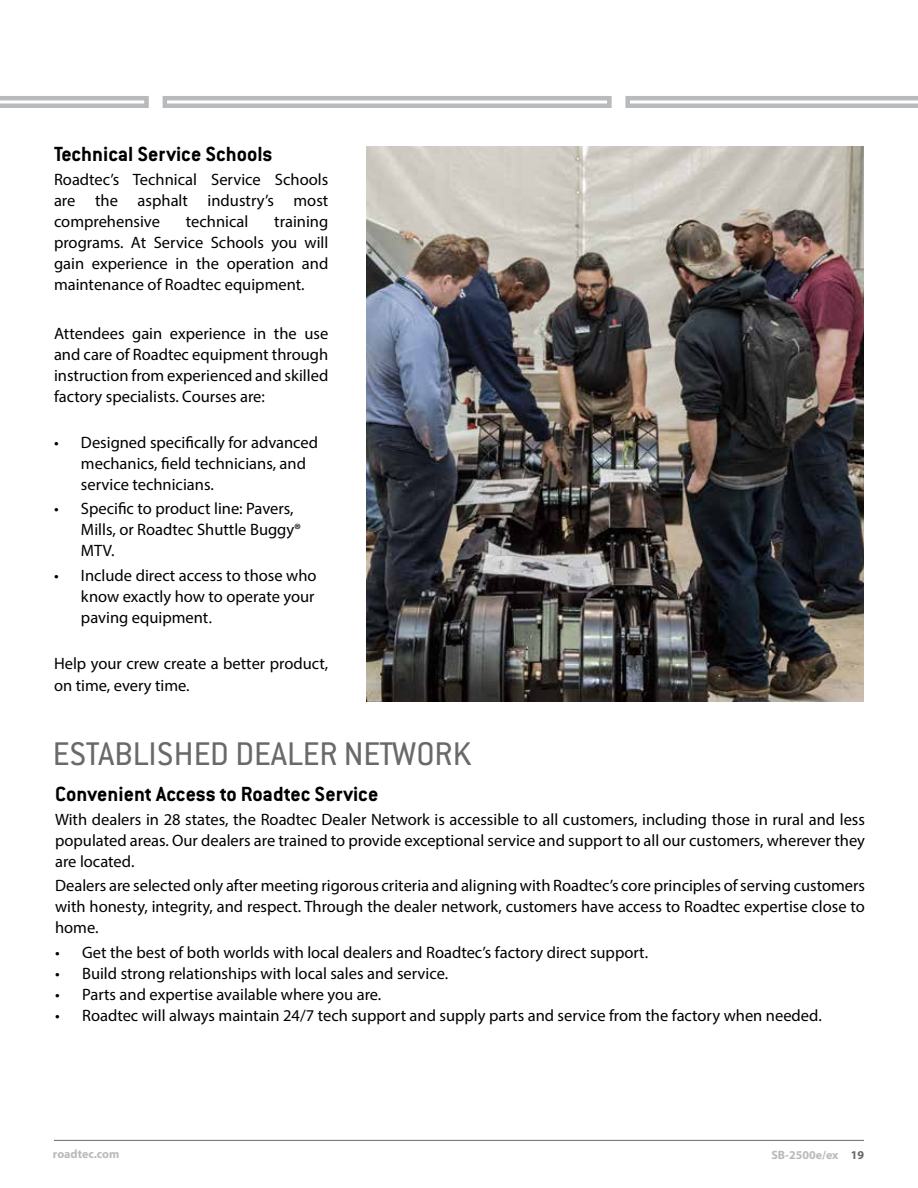
<style>
.page{position:relative;width:918px;height:1188px;background:#fff}
.page>*{position:absolute;margin:0;border:0;box-sizing:border-box;transform-origin:0 0}
.t1{font:36px "Conduit ITC Std";color:#696969}
.t2{font:700 22.5px "Conduit ITC Std";color:#000}
.t3{font:16.5px/21px "Myriad Pro";color:#000;text-align:justify}
.t4{font:700 12px "Myriad Pro";color:#b8babc}
.s1{font-family:"Gurmukhi MN";font-size:18px}
.s2{color:#696969}
</style>
<div class="page">
<svg style="left:0;top:96px;width:149px;height:12px"></svg>
<div style="left:163px;top:96px;width:449px;height:12px;border:5px solid #b8babc"></div>
<svg style="left:625px;top:96px;width:293px;height:12px"></svg>
<img style="left:366px;top:147px;width:498px;height:555px">
<hr style="left:54px;top:1140px;width:810px;height:1px;background:#696969">
<h2 class="t2" style="left:54px;top:145px;width:220px">Technical Service Schools</h2>
<p class="t3" style="left:54px;top:171px;width:276px">Roadtec’s Technical Service Schools are the asphalt industry’s most comprehensive</p>
<p class="t3" style="left:186px;top:213px;width:64px">technical</p>
<p class="t3" style="left:54px;top:213px;width:276px;text-indent:220px">training programs. At Service Schools you will gain experience in the operation and maintenance of Roadtec equipment.</p>
<p class="t3" style="left:54px;top:324px;width:276px">Attendees gain experience in the use and care of Roadtec equipment through instruction from experienced and skilled factory specialists. Courses are:</p>
<p class="t3" style="left:81px;top:433px;width:239px;text-align:left;text-indent:-27px">• Designed specifically for advanced mechanics, field technicians, and service technicians.</p>
<p class="t3" style="left:81px;top:500px;width:222px;text-align:left;text-indent:-27px">• Specific to product line: Pavers,<br>Mills, or Roadtec Shuttle Buggy®<br>MTV.</p>
<p class="t3" style="left:81px;top:566px;width:237px;text-indent:-27px">• Include direct access to those who know exactly how to operate your paving equipment<span class="s1">.</span></p>
<p class="t3" style="left:54px;top:654px;width:276px;line-height:21.6px">Help your crew create a better product, on time, every time.</p>
<h1 class="t1" style="left:53px;top:741px;width:420px">ESTABLISHED DEALER NETWORK</h1>
<h2 class="t2" style="left:55px;top:785px;width:325px">Convenient Access to Roadtec Service</h2>
<p class="t3" style="left:55px;top:810px;width:812px">With dealers in 28 states, the Roadtec Dealer Network is accessible to all customers, including those in rural and less populated areas. Our dealers are trained to provide exceptional service and support to all our customers, wherever they are located.</p>
<p class="t3" style="left:55px;top:877px;width:812px">Dealers are selected only after meeting rigorous criteria and aligning with Roadtec’s core principles of serving customers with honesty, integrity, and respect. Through the dealer network, customers have access to Roadtec expertise close to home.</p>
<p class="t3" style="left:55px;top:943px;width:595px">• Get the best of both worlds with local dealers and Roadtec’s factory direct support.</p>
<p class="t3" style="left:55px;top:964px;width:395px">• Build strong relationships with local sales and service.</p>
<p class="t3" style="left:55px;top:985px;width:328px">• Parts and expertise available where you are.</p>
<p class="t3" style="left:55px;top:1006px;width:768px">• Roadtec will always maintain 24/7 tech support and supply parts and service from the factory when needed.</p>
<p class="t4" style="left:53px;top:1147px;width:68px">roadtec.com</p>
<p class="t4" style="left:771px;top:1148px;width:94px">SB-2500e/ex <span class="s2">19</span></p>
</div>
